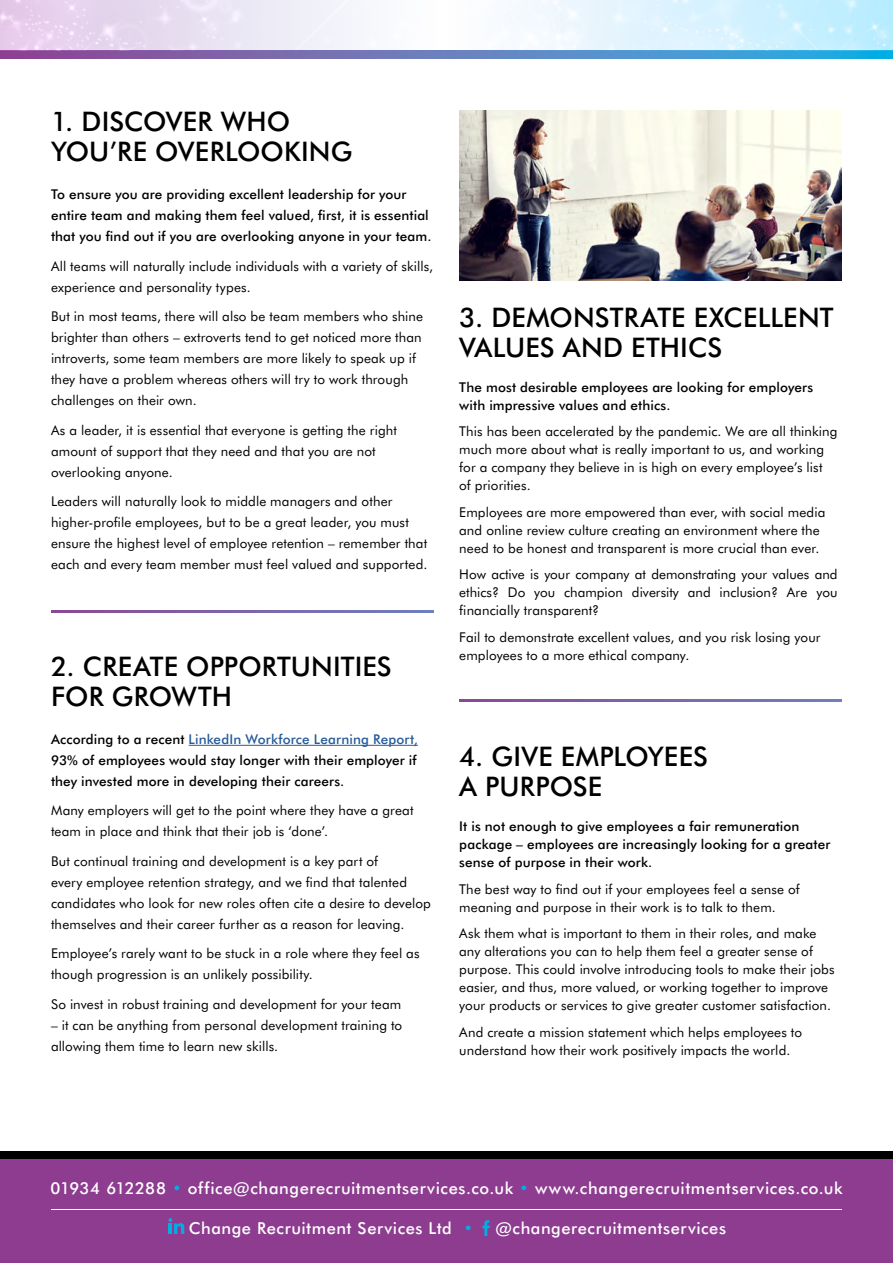
<style>
.page{position:relative;width:893px;height:1263px;background:#fff}
.page>*{position:absolute;margin:0;border:0;box-sizing:border-box;transform-origin:0 0}
.t1{font:500 27px/30px "Futura BT";letter-spacing:.005em;color:#000}
.t2{font:500 16.5px "Futura BT";letter-spacing:.035em;color:#fff}
.t3{font:13.5px/21px "Futura BT";letter-spacing:.01em;color:#000}
.t4{font:500 13.5px/21px "Futura BT";letter-spacing:.01em;color:#000}
.s1{color:#275b9b}
.s2{color:#00aee5}
</style>
<div class="page">
<svg style="left:0;top:51px;width:893px;height:7px;background:#617dbd"></svg>
<img style="left:0;top:0;width:893px;height:51px">
<div style="left:0;top:1151px;width:893px;height:8px;background:#000"></div>
<div style="left:0;top:1159px;width:893px;height:104px;background:#8d3c8f"></div>
<svg style="left:482px;top:1220px;width:8px;height:16px"></svg>
<svg style="left:168px;top:1218px;width:16px;height:16px"></svg>
<hr style="left:51px;top:1209px;width:791px;height:1px;background:#fff">
<hr style="left:189px;top:745px;width:229px;height:1px;background:#275b9b">
<svg style="left:51px;top:610px;width:383px;height:3px"></svg>
<svg style="left:459px;top:699px;width:383px;height:3px"></svg>
<img style="left:459px;top:111px;width:383px;height:170px">
<h1 class="t1" style="left:51px;top:106px;width:303px">1. DISCOVER WHO<br>YOU’RE OVERLOOKING</h1>
<p class="t4" style="left:51px;top:184px;width:382px">To ensure you are providing excellent leadership for your entire team and making them feel valued, first, it is essential that you find out if you are overlooking anyone in your team.</p>
<p class="t3" style="left:51px;top:255px;width:384px">All teams will naturally include individuals with a variety of skills, experience and personality types.</p>
<p class="t3" style="left:51px;top:306px;width:374px">But in most teams, there will also be team members who shine brighter than others – extroverts tend to get noticed more than introverts, some team members are more likely to speak up if they have a problem whereas others will try to work through challenges on their own.</p>
<p class="t3" style="left:51px;top:419px;width:347px">As a leader, it is essential that everyone is getting the right amount of support that they need and that you are not overlooking anyone.</p>
<p class="t3" style="left:51px;top:491px;width:378px">Leaders will naturally look to middle managers and other higher-profile employees, but to be a great leader, you must ensure the highest level of employee retention – remember that each and every team member must feel valued and supported.</p>
<h1 class="t1" style="left:51px;top:651px;width:342px">2. CREATE OPPORTUNITIES<br>FOR GROWTH</h1>
<p class="t4" style="left:51px;top:728px;width:368px;text-align:justify">According to a recent <span class="s1">LinkedIn Workforce Learning Report, </span>93% of employees would stay longer with their employer if they invested more in developing their careers.</p>
<p class="t3" style="left:51px;top:800px;width:364px">Many employers will get to the point where they have a great team in place and think that their job is ‘done’.</p>
<p class="t3" style="left:51px;top:850px;width:381px">But continual training and development is a key part of<br>every employee retention strategy, and we find that talented candidates who look for new roles often cite a desire to develop themselves and their career further as a reason for leaving.</p>
<p class="t3" style="left:51px;top:943px;width:370px">Employee’s rarely want to be stuck in a role where they feel as though progression is an unlikely possibility.</p>
<p class="t3" style="left:51px;top:993px;width:352px">So invest in robust training and development for your team</p>
<p class="t3" style="left:51px;top:1014px;width:353px">– it can be anything from personal development training to allowing them time to learn new skills.</p>
<h1 class="t1" style="left:459px;top:302px;width:376px">3. DEMONSTRATE EXCELLENT<br>VALUES AND ETHICS</h1>
<p class="t4" style="left:459px;top:378px;width:355px;line-height:18px">The most desirable employees are looking for employers with impressive values and ethics.</p>
<p class="t3" style="left:459px;top:422px;width:380px;line-height:18px">This has been accelerated by the pandemic. We are all thinking much more about what is really important to us, and working for a company they believe in is high on every employee’s list<br>of priorities.</p>
<p class="t3" style="left:459px;top:503px;width:368px;line-height:18px">Employees are more empowered than ever, with social media and online review culture creating an environment where the need to be honest and transparent is more crucial than ever.</p>
<p class="t3" style="left:459px;top:565px;width:380px;line-height:18px;text-align:justify">How active is your company at demonstrating your values and ethics? Do you champion diversity and inclusion? Are you financially transparent?</p>
<p class="t3" style="left:459px;top:628px;width:363px;line-height:18px">Fail to demonstrate excellent values, and you risk losing your employees to a more ethical company.</p>
<h1 class="t1" style="left:459px;top:742px;width:250px">4. GIVE EMPLOYEES<br>A PURPOSE</h1>
<p class="t4" style="left:459px;top:817px;width:373px;line-height:18px">It is not enough to give employees a fair remuneration package – employees are increasingly looking for a greater sense of purpose in their work.</p>
<p class="t3" style="left:459px;top:880px;width:342px;line-height:18px">The best way to find out if your employees feel a sense of meaning and purpose in their work is to talk to them.</p>
<p class="t3" style="left:459px;top:924px;width:377px;line-height:18px">Ask them what is important to them in their roles, and make any alterations you can to help them feel a greater sense of purpose. This could involve introducing tools to make their jobs easier, and thus, more valued, or working together to improve your products or services to give greater customer satisfaction.</p>
<p class="t3" style="left:459px;top:1023px;width:344px;line-height:18px">And create a mission statement which helps employees to understand how their work positively impacts the world.</p>
<p class="t2" style="left:50px;top:1177px;width:794px">01934 612288 <span class="s2">•</span> office@changerecruitmentservices.co.uk <span class="s2">•</span> www.changerecruitmentservices.co.uk</p>
<p class="t2" style="left:189px;top:1218px;width:286px">Change Recruitment Services Ltd <span class="s2">•</span></p>
<p class="t2" style="left:495px;top:1218px;width:232px">@changerecruitmentservices</p>
</div>
